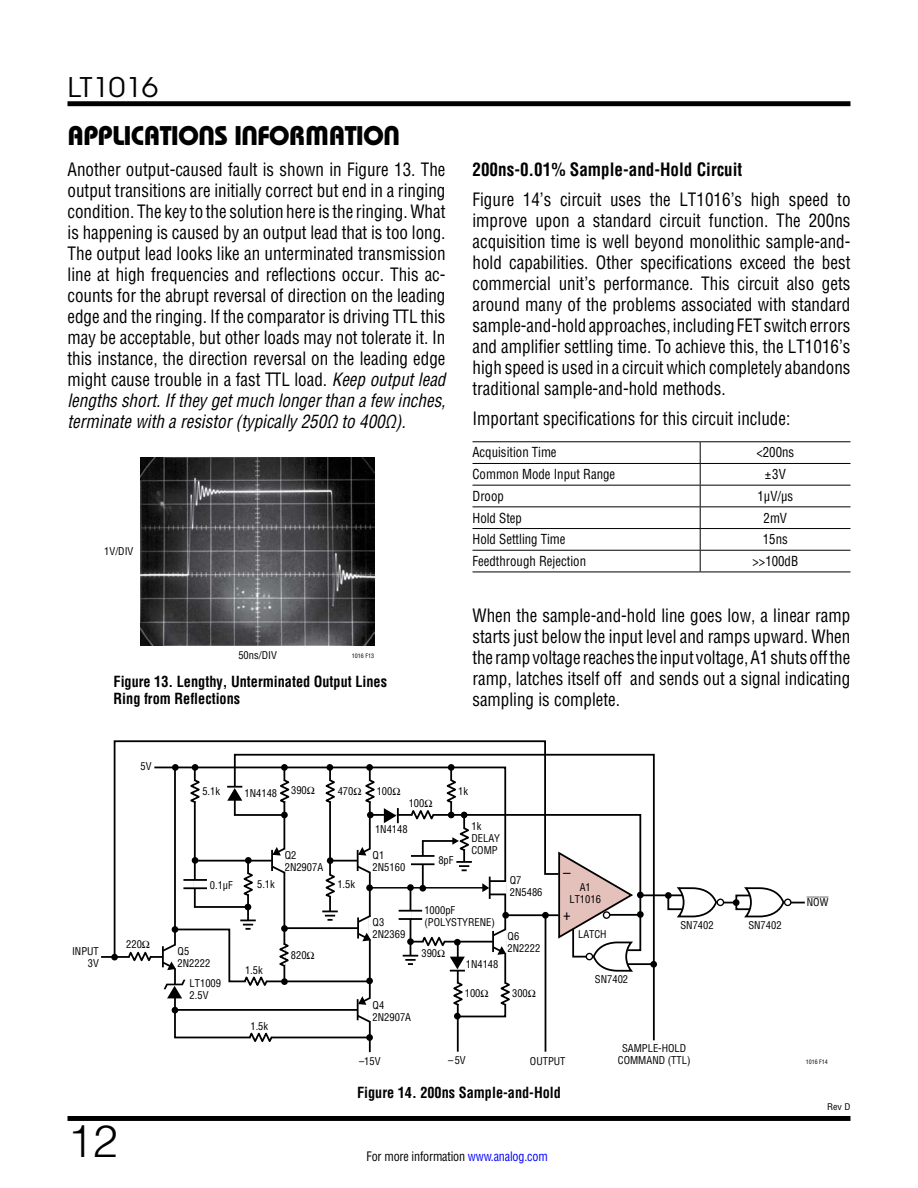
<style>
.page{position:relative;width:918px;height:1188px;background:#fff}
.page>*{position:absolute;margin:0;border:0;box-sizing:border-box;transform-origin:0 0}
.t1{font:300 45px "Helvetica";color:#000}
.t2{font:27px "Linear Bauhaus";letter-spacing:-.02em;color:#000}
.t3{font:27px "Avant Garde";color:#000;scale:1.1 1}
.t4{font:18px/21px "Linear Helv Cond";color:#000;text-align:justify;scale:.95 1}
.t5{font:italic condensed 18px/21px "Helvetica LT Std";color:#000;scale:.95 1}
.t6{font:700 18px "Linear Helv Cond";color:#000;scale:.95 1}
.t7{font:700 15px/16.5px "Linear Helv Cond";color:#000;scale:.95 1}
.t8{font:15px "Linear Helv Cond";color:#000}
.t9{font:13.5px "Linear Helv Cond";color:#000;scale:.95 1}
.t10{font:12.75px "Linear Helv Cond";letter-spacing:-.015em;color:#000;scale:.95 1}
.t11{font:10.5px/12px "Linear Helv Cond";color:#000}
.t12{font:10.5px "Linear Helv Cond Ovr";color:#000}
.t13{font:9px "Linear Helv Cond";color:#000;scale:1.1 1}
.t14{font:6px "Linear Helv Cond";color:#000}
.s1{font-family:"Helvetica LT Std";font-style:italic;font-stretch:condensed}
.s2{color:#00f}
</style>
<div class="page">
<div style="left:68px;top:101px;width:782px;height:5px;background:#000"></div>
<div style="left:68px;top:1116px;width:782px;height:5px;background:#000"></div>
<hr style="left:473px;top:441px;width:227px;height:1px;background:#000">
<hr style="left:700px;top:441px;width:151px;height:1px;background:#000">
<hr style="left:473px;top:463px;width:227px;height:1px;background:#000">
<hr style="left:700px;top:463px;width:151px;height:1px;background:#000">
<hr style="left:473px;top:485px;width:227px;height:1px;background:#000">
<hr style="left:700px;top:485px;width:151px;height:1px;background:#000">
<hr style="left:473px;top:506px;width:227px;height:1px;background:#000">
<hr style="left:700px;top:506px;width:151px;height:1px;background:#000">
<hr style="left:473px;top:528px;width:227px;height:1px;background:#000">
<hr style="left:700px;top:528px;width:151px;height:1px;background:#000">
<hr style="left:473px;top:550px;width:227px;height:1px;background:#000">
<hr style="left:700px;top:550px;width:151px;height:1px;background:#000">
<svg style="left:700px;top:442px;width:1px;height:130px"></svg>
<hr style="left:473px;top:572px;width:227px;height:1px;background:#000">
<hr style="left:700px;top:572px;width:151px;height:1px;background:#000">
<img style="left:140px;top:458px;width:234px;height:187px">
<hr style="left:545px;top:915px;width:1px;height:137px;background:#000">
<svg style="left:560px;top:753px;width:96px;height:288px"></svg>
<hr style="left:457px;top:942px;width:2px;height:110px;background:#000">
<div style="left:111px;top:954px;width:7px;height:6px;background:#000;border-radius:50%"></div>
<div style="left:665px;top:892px;width:7px;height:7px;background:#000;border-radius:50%"></div>
<div style="left:650px;top:961px;width:7px;height:7px;background:#000;border-radius:50%"></div>
<div style="left:637px;top:892px;width:7px;height:6px;background:#000;border-radius:50%"></div>
<hr style="left:369px;top:767px;width:2px;height:285px;background:#000">
<hr style="left:101px;top:956px;width:61px;height:2px;background:#000">
<svg style="left:113px;top:740px;width:447px;height:220px"></svg>
<hr style="left:640px;top:894px;width:42px;height:2px;background:#000">
<svg style="left:126px;top:948px;width:27px;height:14px"></svg>
<svg style="left:667px;top:887px;width:138px;height:31px"></svg>
<svg style="left:161px;top:766px;width:481px;height:279px"></svg>
<h2 class="t3" style="left:68px;top:70px;width:84px">LT1016</h2>
<h2 class="t2" style="left:68px;top:119px;width:334px">APPLICATIONS INFORMATION</h2>
<p class="t4" style="left:67px;top:159px;width:400px">Another output-caused fault is shown in Figure 13. The output transitions are initially correct but end in a ringing condition. The key to the solution here is the ringing. What is happening is caused by an output lead that is too long.<br>The output lead looks like an unterminated transmission line at high frequencies and reflections occur. This ac&shy;counts for the abrupt reversal of direction on the leading edge and the ringing. If the comparator is driving TTL this may be acceptable, but other loads may not tolerate it. In this instance, the direction reversal on the leading edge might cause trouble in a fast TTL load. <span class="s1">Keep output lead</span></p>
<p class="t5" style="left:68px;top:391px;width:399px">lengths short. If they get much longer than a few inches, terminate with a resistor (typically 250Ω to 400Ω).</p>
<p class="t11" style="left:104px;top:545px;width:31px">1V/DIV</p>
<p class="t11" style="left:238px;top:649px;width:40px">50ns/DIV</p>
<p class="t14" style="left:352px;top:652px;width:24px">1016 F13</p>
<p class="t7" style="left:114px;top:673px;width:289px">Figure 13. Lengthy, Unterminated Output Lines<br>Ring from Reflections</p>
<p class="t6" style="left:473px;top:159px;width:285px">200ns-0.01% Sample-and-Hold Circuit</p>
<p class="t4" style="left:472px;top:189px;width:399px">Figure 14’s circuit uses the LT1016’s high speed to improve upon a standard circuit function. The 200ns acquisition time is well beyond monolithic sample-and&shy;hold capabilities. Other specifications exceed the best commercial unit’s performance. This circuit also gets around many of the problems associated with standard sample-and-hold approaches, including FET switch errors and amplifier settling time. To achieve this, the LT1016’s high speed is used in a circuit which completely abandons traditional sample-and-hold methods.</p>
<p class="t4" style="left:473px;top:408px;width:336px">Important specifications for this circuit include:</p>
<p class="t9" style="left:473px;top:444px;width:90px">Acquisition Time</p>
<p class="t9" style="left:756px;top:444px;width:41px">&lt;200ns</p>
<p class="t9" style="left:473px;top:466px;width:152px">Common Mode Input Range</p>
<p class="t9" style="left:765px;top:466px;width:24px">±3V</p>
<p class="t9" style="left:473px;top:487px;width:34px">Droop</p>
<p class="t9" style="left:758px;top:487px;width:39px">1µV/µs</p>
<p class="t9" style="left:473px;top:509px;width:54px">Hold Step</p>
<p class="t9" style="left:764px;top:509px;width:26px">2mV</p>
<p class="t9" style="left:473px;top:531px;width:99px">Hold Settling Time</p>
<p class="t9" style="left:763px;top:531px;width:28px">15ns</p>
<p class="t9" style="left:473px;top:553px;width:121px">Feedthrough Rejection</p>
<p class="t9" style="left:753px;top:553px;width:50px">&gt;&gt;100dB</p>
<p class="t4" style="left:472px;top:605px;width:399px">When the sample-and-hold line goes low, a linear ramp starts just below the input level and ramps upward. When the rampvoltage reaches the input voltage, A1 shutsoffthe ramp, latches itself off and sends out a signal indicating sampling is complete.</p>
<p class="t11" style="left:141px;top:761px;width:13px">5V</p>
<p class="t11" style="left:202px;top:785px;width:19px">5.1k</p>
<p class="t11" style="left:245px;top:787px;width:34px">1N4148</p>
<p class="t11" style="left:291px;top:785px;width:25px">390Ω</p>
<p class="t11" style="left:338px;top:785px;width:25px">470Ω</p>
<p class="t11" style="left:377px;top:785px;width:25px">100Ω</p>
<p class="t11" style="left:409px;top:797px;width:25px">100Ω</p>
<p class="t11" style="left:458px;top:785px;width:11px">1k</p>
<p class="t11" style="left:72px;top:945px;width:28px;text-align:right">INPUT<br>3V</p>
<p class="t11" style="left:126px;top:938px;width:25px">220Ω</p>
<h1 class="t1" style="left:68px;top:1113px;width:52px">12</h1>
<p class="t11" style="left:285px;top:849px;width:40px">Q2<br>2N2907A</p>
<p class="t11" style="left:210px;top:879px;width:25px">0.1µF</p>
<p class="t11" style="left:257px;top:878px;width:19px">5.1k</p>
<p class="t11" style="left:337px;top:878px;width:19px">1.5k</p>
<p class="t11" style="left:178px;top:945px;width:34px">Q5<br>2N2222</p>
<p class="t11" style="left:190px;top:977px;width:33px">LT1009<br>2.5V</p>
<p class="t11" style="left:245px;top:964px;width:19px">1.5k</p>
<p class="t11" style="left:250px;top:1020px;width:19px">1.5k</p>
<p class="t11" style="left:291px;top:950px;width:25px">820Ω</p>
<p class="t11" style="left:375px;top:824px;width:34px">1N4148</p>
<p class="t11" style="left:373px;top:849px;width:34px">Q1<br>2N5160</p>
<p class="t11" style="left:373px;top:917px;width:34px">Q3<br>2N2369</p>
<p class="t11" style="left:373px;top:999px;width:40px">Q4<br>2N2907A</p>
<p class="t11" style="left:359px;top:1055px;width:23px">–15V</p>
<p class="t11" style="left:438px;top:854px;width:17px">8pF</p>
<p class="t11" style="left:471px;top:820px;width:30px">1k<br>DELAY<br>COMP</p>
<p class="t11" style="left:424px;top:904px;width:72px">1000pF (POLYSTYRENE)</p>
<p class="t11" style="left:421px;top:947px;width:25px">390Ω</p>
<p class="t11" style="left:466px;top:958px;width:34px">1N4148</p>
<p class="t11" style="left:510px;top:874px;width:34px">Q7<br>2N5486</p>
<p class="t11" style="left:508px;top:930px;width:34px">Q6<br>2N2222</p>
<p class="t11" style="left:465px;top:987px;width:25px">100Ω</p>
<p class="t11" style="left:512px;top:987px;width:25px">300Ω</p>
<p class="t8" style="left:563px;top:864px;width:9px">–</p>
<p class="t8" style="left:563px;top:906px;width:9px">+</p>
<p class="t11" style="left:569px;top:881px;width:33px;text-align:center">A1<br>LT1016</p>
<p class="t11" style="left:578px;top:929px;width:30px">LATCH</p>
<p class="t11" style="left:595px;top:973px;width:35px">SN7402</p>
<p class="t11" style="left:680px;top:920px;width:35px">SN7402</p>
<p class="t11" style="left:748px;top:920px;width:35px">SN7402</p>
<p class="t11" style="left:622px;top:1043px;width:66px">SAMPLE-HOLD</p>
<p class="t11" style="left:448px;top:1054px;width:19px">–5V</p>
<p class="t11" style="left:530px;top:1055px;width:37px">OUTPUT</p>
<p class="t11" style="left:618px;top:1055px;width:74px">COMMAND (TTL)</p>
<p class="t7" style="left:357px;top:1084px;width:216px">Figure 14. 200ns Sample-and-Hold</p>
<p class="t10" style="left:367px;top:1149px;width:192px">For more information <span class="s2">www.analog.com</span></p>
<p class="t12" style="left:807px;top:896px;width:23px">NOW</p>
<p class="t14" style="left:806px;top:1058px;width:24px">1016 F14</p>
<p class="t13" style="left:827px;top:1102px;width:23px">Rev D</p>
</div>
